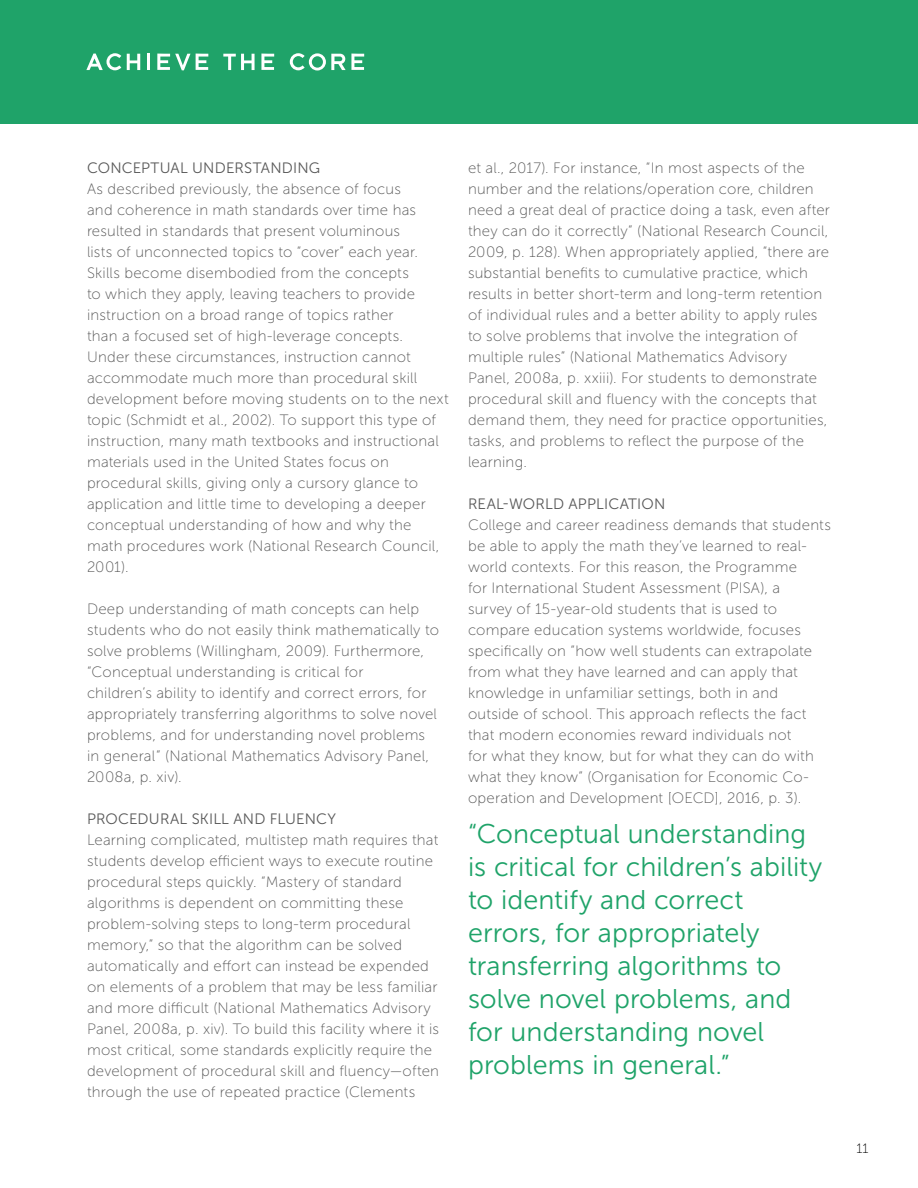
<style>
.page{position:relative;width:918px;height:1188px;background:#fff}
.page>*{position:absolute;margin:0;border:0;box-sizing:border-box;transform-origin:0 0}
.t1{font:27px/33px "Museo Sans 300";color:#1fa369}
.t2{font:15px/21px "Museo Sans 100";letter-spacing:.015em;color:#575757}
.t3{font:15px "Museo Sans 300";letter-spacing:.015em;color:#575757}
.t4{font:13.5px "Museo Sans 100";color:#000}
</style>
<div class="page">
<div style="left:0;top:0;width:918px;height:124px;background:#1fa369"></div>
<svg style="left:86px;top:53px;width:35px;height:17px"></svg>
<svg style="left:127px;top:54px;width:13px;height:16px"></svg>
<hr style="left:147px;top:54px;width:3px;height:16px;background:#fff">
<svg style="left:157px;top:54px;width:33px;height:16px"></svg>
<svg style="left:196px;top:54px;width:12px;height:16px"></svg>
<svg style="left:223px;top:54px;width:32px;height:16px"></svg>
<svg style="left:261px;top:54px;width:13px;height:16px"></svg>
<svg style="left:290px;top:53px;width:74px;height:17px"></svg>
<p class="t3" style="left:87px;top:160px;width:235px">CONCEPTUAL UNDERSTANDING</p>
<p class="t2" style="left:87px;top:179px;width:363px">As described previously, the absence of focus<br>and coherence in math standards over time has resulted in standards that present voluminous<br>lists of unconnected topics to “cover” each year.<br>Skills become disembodied from the concepts<br>to which they apply, leaving teachers to provide instruction on a broad range of topics rather<br>than a focused set of high-leverage concepts.<br>Under these circumstances, instruction cannot accommodate much more than procedural skill development before moving students on to the next topic (Schmidt et al., 2002). To support this type of instruction, many math textbooks and instructional materials used in the United States focus on procedural skills, giving only a cursory glance to application and little time to developing a deeper conceptual understanding of how and why the math procedures work (National Research Council, 2001).</p>
<p class="t2" style="left:87px;top:599px;width:353px">Deep understanding of math concepts can help students who do not easily think mathematically to solve problems (Willingham, 2009). Furthermore, “Conceptual understanding is critical for<br>children’s ability to identify and correct errors, for appropriately transferring algorithms to solve novel problems, and for understanding novel problems in general” (National Mathematics Advisory Panel, 2008a, p. xiv).</p>
<p class="t3" style="left:87px;top:811px;width:250px">PROCEDURAL SKILL AND FLUENCY</p>
<p class="t2" style="left:87px;top:830px;width:354px">Learning complicated, multistep math requires that students develop efficient ways to execute routine procedural steps quickly. “Mastery of standard algorithms is dependent on committing these problem-solving steps to long-term procedural memory,” so that the algorithm can be solved automatically and effort can instead be expended on elements of a problem that may be less familiar and more difficult (National Mathematics Advisory Panel, 2008a, p. xiv). To build this facility where it is most critical, some standards explicitly require the development of procedural skill and fluency—often through the use of repeated practice (Clements</p>
<p class="t2" style="left:468px;top:158px;width:364px">et al., 2017). For instance, “In most aspects of the number and the relations/operation core, children need a great deal of practice doing a task, even after they can do it correctly” (National Research Council, 2009, p. 128). When appropriately applied, “there are substantial benefits to cumulative practice, which results in better short-term and long-term retention of individual rules and a better ability to apply rules to solve problems that involve the integration of multiple rules” (National Mathematics Advisory Panel, 2008a, p. xxiii). For students to demonstrate procedural skill and fluency with the concepts that demand them, they need for practice opportunities, tasks, and problems to reflect the purpose of the learning.</p>
<p class="t3" style="left:468px;top:496px;width:199px">REAL-WORLD APPLICATION</p>
<p class="t2" style="left:468px;top:515px;width:364px">College and career readiness demands that students be able to apply the math they’ve learned to real&shy;world contexts. For this reason, the Programme<br>for International Student Assessment (PISA), a<br>survey of 15-year-old students that is used to compare education systems worldwide, focuses specifically on “how well students can extrapolate from what they have learned and can apply that knowledge in unfamiliar settings, both in and outside of school. This approach reflects the fact that modern economies reward individuals not<br>for what they know, but for what they can do with what they know” (Organisation for Economic Co&shy;operation and Development [OECD], 2016, p. 3).</p>
<h1 class="t1" style="left:468px;top:817px;width:356px">“Conceptual understanding is critical for children’s ability to identify and correct errors, for appropriately transferring algorithms to solve novel problems, and for understanding novel problems in general.”</h1>
<p class="t4" style="left:856px;top:1141px;width:13px">11</p>
</div>
